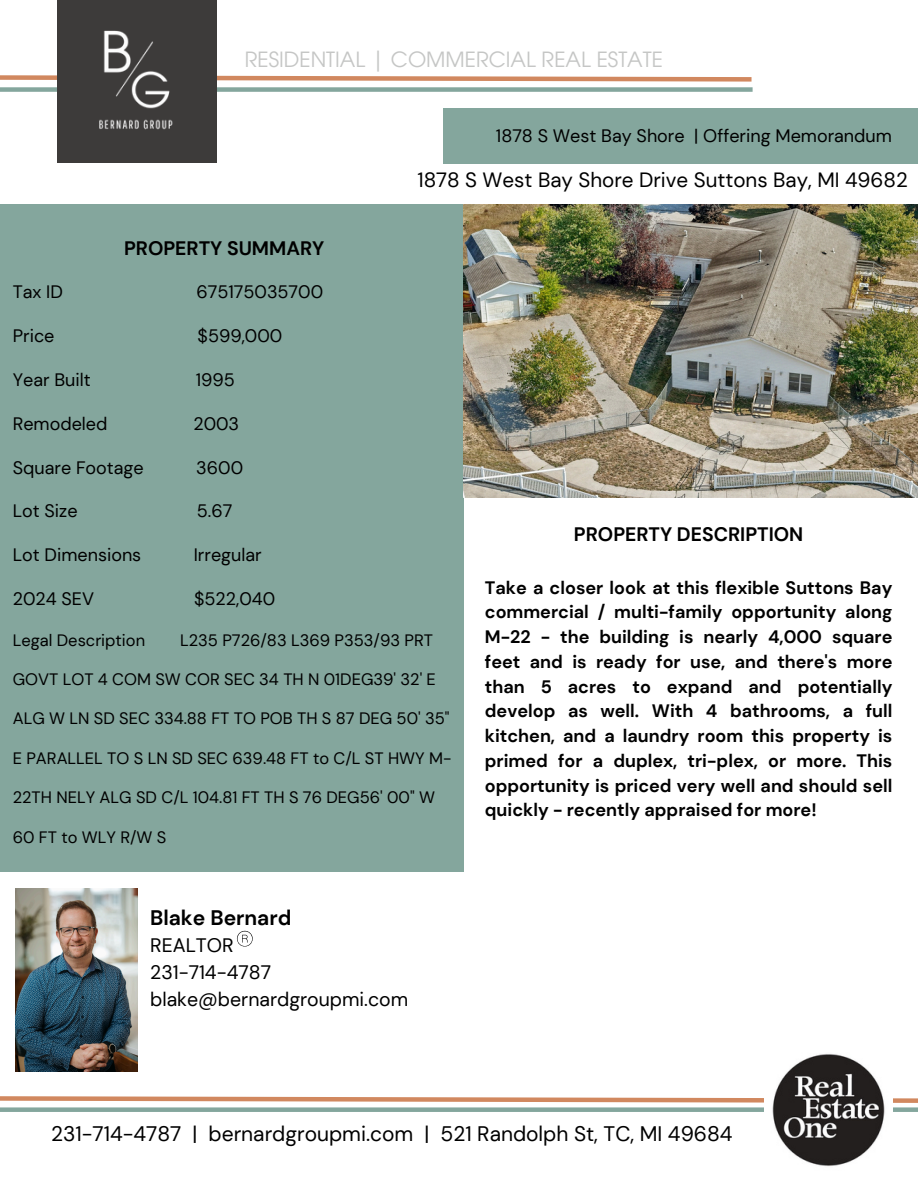
<style>
.page{position:relative;width:918px;height:1188px;background:#fff}
.page>*{position:absolute;margin:0;border:0;box-sizing:border-box;transform-origin:0 0}
.t1{font:21px "DM Sans";color:#000}
.t2{font:21px "ITC Avant Garde Pro";color:#c5c6c5}
.t3{font:700 21px "DM Sans";color:#000}
.t4{font:20.55px "DM Sans";color:#000}
.t5{font:19.5px/27px "DM Sans";color:#000}
.t6{font:700 19.5px "DM Sans";color:#000}
.t7{font:700 18px/24.8px "DM Sans";color:#000;text-align:justify}
.t8{font:18px "DM Sans";color:#000}
.t9{font:16.5px "DM Sans";color:#000}
</style>
<div class="page">
<div style="left:0;top:87px;width:753px;height:5px;background:#84a69d"></div>
<svg style="left:0;top:75px;width:752px;height:7px"></svg>
<div style="left:444px;top:108px;width:474px;height:55px;background:#84a69d"></div>
<div style="left:0;top:1107px;width:918px;height:5px;background:#84a69d"></div>
<svg style="left:0;top:1096px;width:918px;height:7px"></svg>
<div style="left:0;top:204px;width:464px;height:668px;background:#84a69d"></div>
<img style="left:24px;top:0;width:221px;height:163px">
<img style="left:764px;top:1054px;width:128px;height:113px">
<img style="left:16px;top:889px;width:121px;height:183px">
<svg style="left:237px;top:930px;width:16px;height:17px"></svg>
<img style="left:464px;top:205px;width:454px;height:292px">
<h3 class="t2" style="left:245px;top:52px;width:420px">RESIDENTIAL | COMMERCIAL REAL ESTATE</h3>
<p class="t8" style="left:496px;top:124px;width:398px">1878 S West Bay Shore | Offering Memorandum</p>
<h4 class="t6" style="left:124px;top:236px;width:202px">PROPERTY SUMMARY</h4>
<h1 class="t4" style="left:417px;top:167px;width:492px">1878 S West Bay Shore Drive Suttons Bay, MI 49682</h1>
<p class="t8" style="left:13px;top:280px;width:52px">Tax ID</p>
<p class="t8" style="left:197px;top:280px;width:128px">675175035700</p>
<p class="t8" style="left:13px;top:324px;width:43px">Price</p>
<p class="t8" style="left:198px;top:324px;width:86px">$599,000</p>
<p class="t8" style="left:13px;top:368px;width:80px">Year Built</p>
<p class="t8" style="left:196px;top:368px;width:41px">1995</p>
<p class="t8" style="left:13px;top:412px;width:96px">Remodeled</p>
<p class="t8" style="left:193px;top:412px;width:47px">2003</p>
<p class="t8" style="left:13px;top:456px;width:133px">Square Footage</p>
<p class="t8" style="left:196px;top:456px;width:48px">3600</p>
<p class="t8" style="left:13px;top:500px;width:66px">Lot Size</p>
<p class="t8" style="left:197px;top:500px;width:37px">5.67</p>
<p class="t8" style="left:13px;top:543px;width:130px">Lot Dimensions</p>
<p class="t8" style="left:194px;top:543px;width:69px">Irregular</p>
<p class="t8" style="left:13px;top:587px;width:83px">2024 SEV</p>
<p class="t8" style="left:194px;top:587px;width:83px">$522,040</p>
<p class="t9" style="left:13px;top:629px;width:134px">Legal Description</p>
<p class="t9" style="left:180px;top:629px;width:254px">L235 P726/83 L369 P353/93 PRT</p>
<p class="t9" style="left:13px;top:669px;width:425px">GOVT LOT 4 COM SW COR SEC 34 TH N 01DEG39' 32' E</p>
<p class="t9" style="left:13px;top:708px;width:438px">ALG W LN SD SEC 334.88 FT TO POB TH S 87 DEG 50' 35"</p>
<p class="t9" style="left:13px;top:747px;width:440px">E PARALLEL TO S LN SD SEC 639.48 FT to C/L ST HWY M-</p>
<p class="t9" style="left:13px;top:787px;width:424px">22TH NELY ALG SD C/L 104.81 FT TH S 76 DEG56' 00" W</p>
<p class="t9" style="left:13px;top:826px;width:155px">60 FT to WLY R/W S</p>
<h1 class="t3" style="left:150px;top:904px;width:143px">Blake Bernard</h1>
<h1 class="t5" style="left:150px;top:932px;width:259px">REALTOR<br>231-714-4787 blake@bernardgroupmi.com</h1>
<p class="t6" style="left:574px;top:521px;width:231px">PROPERTY DESCRIPTION</p>
<p class="t7" style="left:485px;top:575px;width:409px">Take a closer look at this flexible Suttons Bay commercial / multi-family opportunity along M-22 - the building is nearly 4,000 square feet and is ready for use, and there's more than 5 acres to expand and potentially develop as well. With 4 bathrooms, a full kitchen, and a laundry room this property is primed for a duplex, tri-plex, or more. This opportunity is priced very well and should sell quickly - recently appraised for more!</p>
<p class="t1" style="left:51px;top:1121px;width:683px">231-714-4787 | bernardgroupmi.com | 521 Randolph St, TC, MI 49684</p>
</div>
